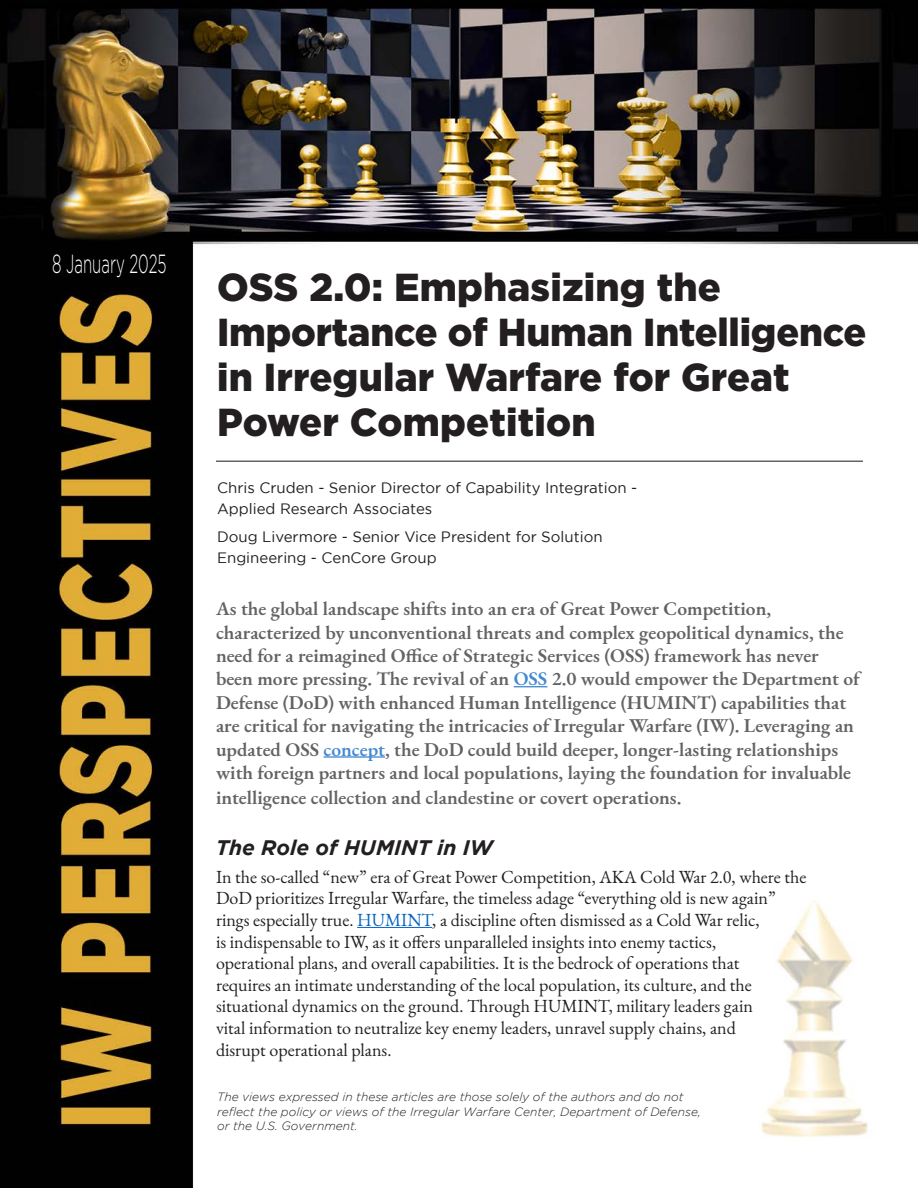
<style>
.page{position:relative;width:918px;height:1188px;background:#fff}
.page>*{position:absolute;margin:0;border:0;box-sizing:border-box;transform-origin:0 0}
.t1{font:900 39px "Gotham";color:#231f20}
.t2{font:300 26.25px "Gotham";color:#fff;scale:.57 1}
.t3{font:italic 700 21px "Gotham";color:#231f20}
.t4{font:600 19.5px/23.4px "EB Garamond";color:#636366}
.t5{font:18px/21.6px "EB Garamond";color:#231f20}
.t6{font:15px/21px "Gotham";color:#231f20}
.t7{font:italic 300 12px/14.4px "Gotham";color:#231f20}
.s1{color:#448ad1}
.s2{color:#0563c1}
</style>
<div class="page">
<img style="left:0;top:0;width:918px;height:1188px">
<img style="left:752px;top:897px;width:130px;height:251px">
<hr style="left:514px;top:686px;width:33px;height:1px;background:#0563c1">
<hr style="left:324px;top:757px;width:61px;height:1px;background:#0563c1">
<hr style="left:357px;top:927px;width:75px;height:1px;background:#0563c1">
<hr style="left:216px;top:460px;width:647px;height:2px;background:#636366">
<p class="t2" style="left:52px;top:250px;width:202px">8 January 2025</p>
<p class="t1" style="left:217px;top:265px;width:505px">OSS 2.0: Emphasizing the</p>
<p class="t1" style="left:217px;top:310px;width:651px">Importance of Human Intelligence</p>
<p class="t1" style="left:217px;top:355px;width:574px">in Irregular Warfare for Great</p>
<p class="t1" style="left:217px;top:400px;width:380px">Power Competition</p>
<p class="t6" style="left:217px;top:477px;width:422px">Chris Cruden - Senior Director of Capability Integration -<br>Applied Research Associates</p>
<p class="t6" style="left:217px;top:526px;width:387px">Doug Livermore - Senior Vice President for Solution<br>Engineering - CenCore Group</p>
<p class="t4" style="left:216px;top:597px;width:646px">As the global landscape shifts into an era of Great Power Competition, characterized by unconventional threats and complex geopolitical dynamics, the need for a reimagined Office of Strategic Services (OSS) framework has never been more pressing. The revival of an <span class="s1">OSS</span> 2.0 would empower the Department of Defense (DoD) with enhanced Human Intelligence (HUMINT) capabilities that are critical for navigating the intricacies of Irregular Warfare (IW). Leveraging an updated OSS <span class="s1">concept</span>, the DoD could build deeper, longer-lasting relationships with foreign partners and local populations, laying the foundation for invaluable</p>
<p class="t4" style="left:216px;top:786px;width:467px">intelligence collection and clandestine or covert operations.</p>
<p class="t3" style="left:216px;top:835px;width:279px">The Role of HUMINT in IW</p>
<p class="t5" style="left:216px;top:866px;width:592px">In the so-called “new” era of Great Power Competition, AKA Cold War 2.0, where the DoD prioritizes Irregular Warfare, the timeless adage “everything old is new again” rings especially true. <span class="s2">HUMINT</span>, a discipline often dismissed as a Cold War relic,<br>is indispensable to IW, as it offers unparalleled insights into enemy tactics,<br>operational plans, and overall capabilities. It is the bedrock of operations that<br>requires an intimate understanding of the local population, its culture, and the situational dynamics on the ground. Through HUMINT, military leaders gain<br>vital information to neutralize key enemy leaders, unravel supply chains, and<br>disrupt operational plans.</p>
<p class="t7" style="left:217px;top:1090px;width:485px">The views expressed in these articles are those solely of the authors and do not reflect the policy or views of the Irregular Warfare Center, Department of Defense, or the U.S. Government.</p>
</div>
